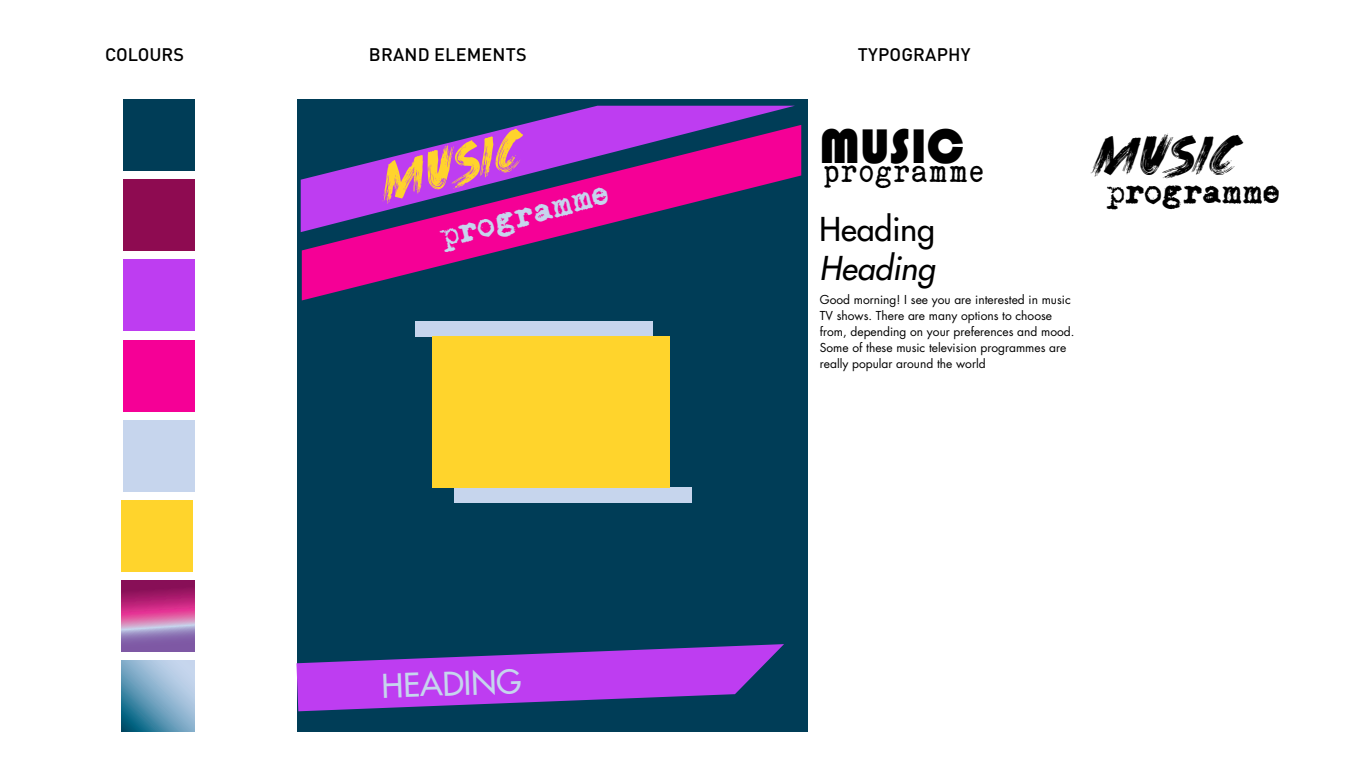
<style>
.page{position:relative;width:1366px;height:768px;background:#fff}
.page>*{position:absolute;margin:0;border:0;box-sizing:border-box;transform-origin:0 0}
.Body_text{font:50px "Bauhaus 93";color:#000}
.Body_text-2{font:50px "Ocean Rush DEMO";color:#000}
.Body_text-3{font:50px "Ocean Rush DEMO";color:#ffd42c}
.Body_text-4{font:32px "Brother Deluxe 1350 Font";color:#000}
.Body_text-5{font:32px "ELEGANTTYPEWRITER";color:#000}
.Body_text-6{font:32px "Brother Deluxe 1350 Font";color:#c6d5ed}
.Body_text-7{font:32px "Futura";color:#000}
.Body_text-8{font:italic 32px "Futura";color:#000}
.Body_text-9{font:32px "Futura";color:#c6d5ed}
.Body_text-10{font:500 18px "DIN Pro";letter-spacing:.01em;color:#000}
.Body_text-11{font:12px/16px "Futura";color:#000}
</style>
<div class="page">
<div style="left:297px;top:99px;width:511px;height:633px;background:#003d57"></div>
<svg style="left:121px;top:661px;width:74px;height:71px;background:#79a7c3"></svg>
<svg style="left:121px;top:580px;width:74px;height:72px;background:#a94e94"></svg>
<div style="left:454px;top:488px;width:237px;height:15px;background:#c6d5ed"></div>
<div style="left:415px;top:321px;width:237px;height:15px;background:#c6d5ed"></div>
<div style="left:123px;top:99px;width:72px;height:72px;background:#003d57"></div>
<div style="left:123px;top:179px;width:72px;height:72px;background:#8e0b51"></div>
<div style="left:123px;top:260px;width:72px;height:71px;background:#be3df1"></div>
<div style="left:123px;top:340px;width:72px;height:71px;background:#f50096"></div>
<div style="left:123px;top:420px;width:72px;height:71px;background:#c6d5ed"></div>
<div style="left:121px;top:500px;width:72px;height:72px;background:#ffd42c"></div>
<svg style="left:296px;top:644px;width:488px;height:67px"></svg>
<svg style="left:301px;top:106px;width:493px;height:126px"></svg>
<svg style="left:302px;top:125px;width:499px;height:175px"></svg>
<div style="left:432px;top:336px;width:237px;height:152px;background:#ffd42c"></div>
<p class="Body_text-10" style="left:105px;top:42px;width:80px">COLOURS</p>
<p class="Body_text-10" style="left:369px;top:42px;width:159px">BRAND ELEMENTS</p>
<p class="Body_text-10" style="left:858px;top:42px;width:114px">TYPOGRAPHY</p>
<p class="Body_text-3" style="left:373px;top:140px;width:145px;rotate:-14deg">MUSIC</p>
<p class="Body_text-6" style="left:435px;top:217px;width:175px;rotate:-15deg">programme</p>
<p class="Body_text-9" style="left:381px;top:666px;width:141px;rotate:-2deg">HEADING</p>
<p class="Body_text" style="left:820px;top:118px;width:146px">MUSIC</p>
<p class="Body_text-2" style="left:1096px;top:112px;width:145px">MUSIC</p>
<p class="Body_text-4" style="left:1106px;top:172px;width:175px">programme</p>
<p class="Body_text-5" style="left:823px;top:154px;width:163px">programme</p>
<p class="Body_text-7" style="left:820px;top:209px;width:117px">Heading</p>
<p class="Body_text-8" style="left:820px;top:248px;width:117px">Heading</p>
<p class="Body_text-11" style="left:820px;top:292px;width:256px">Good morning! I see you are interested in music TV shows. There are many options to choose from, depending on your preferences and mood.<br>Some of these music television programmes are really popular around the world</p>
</div>
